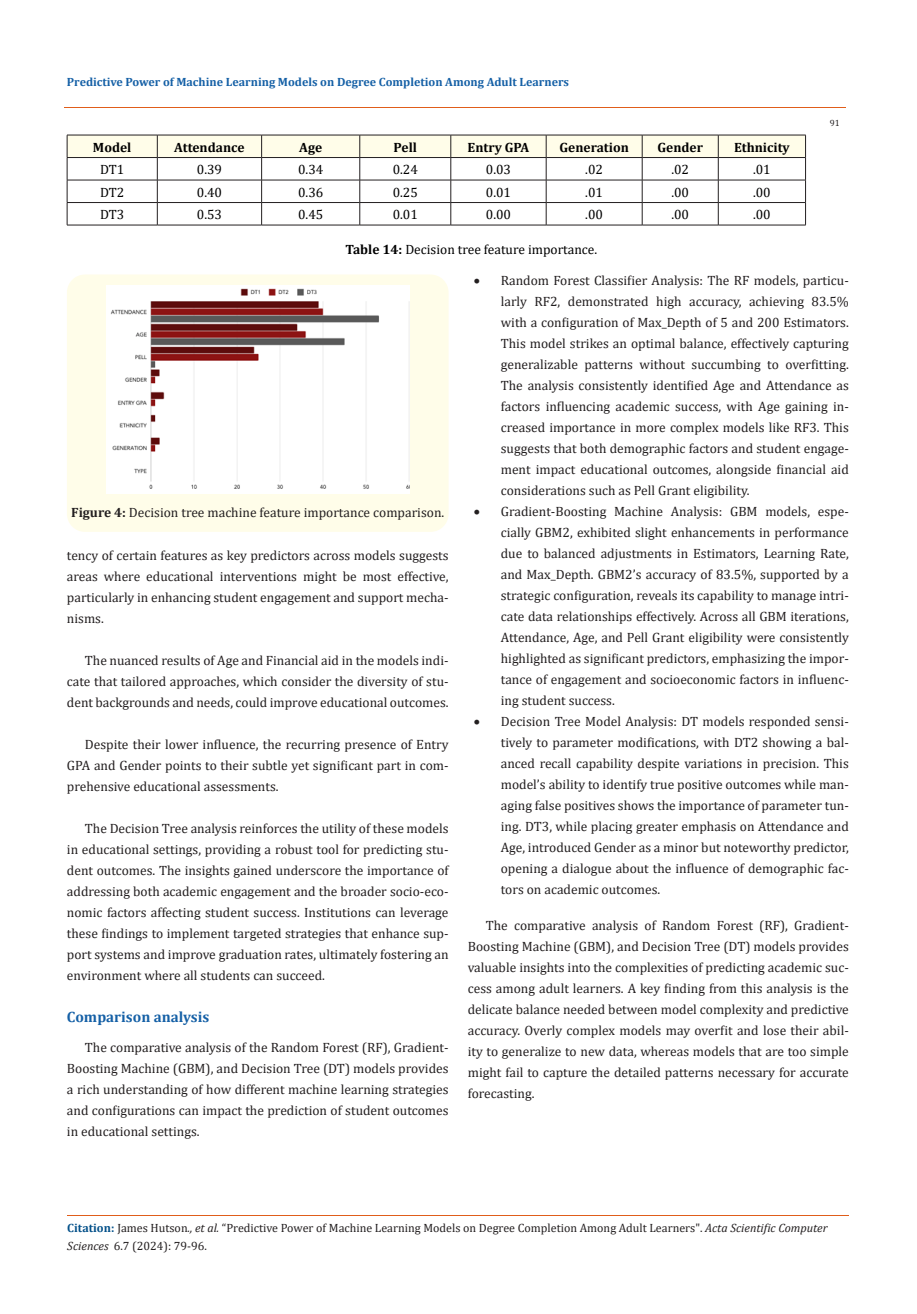
<style>
.page{position:relative;width:917px;height:1314px;background:#fff}
.page>*{position:absolute;margin:0;border:0;box-sizing:border-box;transform-origin:0 0}
.t1{font:700 15px "Cambria";color:#1560a6}
.t2{font:13.5px/21px "Cambria";color:#231f20;text-align:justify}
.t3{font:13.5px "Cambria";color:#000}
.t4{font:700 13.5px "Cambria";color:#000}
.t5{font:12px/18px "Cambria";color:#231f20}
.t6{font:700 12px "Cambria";color:#1560a6}
.t7{font:9px "Cambria";color:#231f20}
.s1{font-weight:700}
.s2{font-weight:700;color:#035089}
.s3{font-style:italic}
</style>
<div class="page">
<div style="left:67px;top:274px;width:381px;height:258px;background:#fffde9;border-radius:18px"></div>
<svg style="left:67px;top:135px;width:739px;height:90px"></svg>
<hr style="left:67px;top:225px;width:90px;height:1px;background:#231f20">
<hr style="left:157px;top:225px;width:104px;height:1px;background:#231f20">
<hr style="left:261px;top:225px;width:99px;height:1px;background:#231f20">
<hr style="left:360px;top:225px;width:91px;height:1px;background:#231f20">
<hr style="left:451px;top:225px;width:95px;height:1px;background:#231f20">
<hr style="left:546px;top:225px;width:96px;height:1px;background:#231f20">
<hr style="left:642px;top:225px;width:76px;height:1px;background:#231f20">
<hr style="left:718px;top:225px;width:87px;height:1px;background:#231f20">
<img style="left:106px;top:285px;width:303px;height:208px">
<hr style="left:64px;top:108px;width:781px;height:1px;background:#e05d1a">
<hr style="left:67px;top:1215px;width:781px;height:1px;background:#e05d1a">
<p class="t6" style="left:67px;top:73px;width:503px">Predictive Power of Machine Learning Models on Degree Completion Among Adult Learners</p>
<p class="t4" style="left:93px;top:137px;width:40px">Model</p>
<p class="t4" style="left:174px;top:137px;width:72px">Attendance</p>
<p class="t4" style="left:299px;top:137px;width:24px">Age</p>
<p class="t4" style="left:393px;top:137px;width:25px">Pell</p>
<p class="t4" style="left:467px;top:137px;width:63px">Entry GPA</p>
<p class="t4" style="left:559px;top:137px;width:71px">Generation</p>
<p class="t4" style="left:657px;top:137px;width:47px">Gender</p>
<p class="t4" style="left:734px;top:137px;width:57px">Ethnicity</p>
<p class="t3" style="left:100px;top:161px;width:26px">DT1</p>
<p class="t3" style="left:197px;top:161px;width:27px">0.39</p>
<p class="t3" style="left:298px;top:161px;width:27px">0.34</p>
<p class="t3" style="left:392px;top:161px;width:27px">0.24</p>
<p class="t3" style="left:486px;top:161px;width:27px">0.03</p>
<p class="t3" style="left:585px;top:161px;width:19px">.02</p>
<p class="t3" style="left:671px;top:161px;width:19px">.02</p>
<p class="t3" style="left:753px;top:161px;width:19px">.01</p>
<p class="t3" style="left:100px;top:184px;width:26px">DT2</p>
<p class="t3" style="left:197px;top:184px;width:27px">0.40</p>
<p class="t3" style="left:298px;top:184px;width:27px">0.36</p>
<p class="t3" style="left:392px;top:184px;width:27px">0.25</p>
<p class="t3" style="left:486px;top:184px;width:27px">0.01</p>
<p class="t3" style="left:585px;top:184px;width:19px">.01</p>
<p class="t3" style="left:671px;top:184px;width:19px">.00</p>
<p class="t3" style="left:753px;top:184px;width:19px">.00</p>
<p class="t3" style="left:100px;top:206px;width:26px">DT3</p>
<p class="t3" style="left:197px;top:206px;width:27px">0.53</p>
<p class="t3" style="left:298px;top:206px;width:27px">0.45</p>
<p class="t3" style="left:392px;top:206px;width:27px">0.01</p>
<p class="t3" style="left:486px;top:206px;width:27px">0.00</p>
<p class="t3" style="left:585px;top:206px;width:19px">.00</p>
<p class="t3" style="left:671px;top:206px;width:19px">.00</p>
<p class="t3" style="left:753px;top:206px;width:19px">.00</p>
<p class="t3" style="left:345px;top:242px;width:253px"><span class="s1">Table 14:</span> Decision tree feature importance.</p>
<p class="t7" style="left:829px;top:118px;width:11px">91</p>
<p class="t2" style="left:71px;top:502px;width:374px"><span class="s1">Figure 4:</span> Decision tree machine feature importance comparison.</p>
<p class="t2" style="left:67px;top:545px;width:383px">tency of certain features as key predictors across models suggests areas where educational interventions might be most effective, particularly in enhancing student engagement and support mecha&shy;nisms.</p>
<p class="t2" style="left:67px;top:650px;width:383px;text-indent:18px">The nuanced results of Age and Financial aid in the models indi&shy;cate that tailored approaches, which consider the diversity of stu&shy;dent backgrounds and needs, could improve educational outcomes.</p>
<p class="t2" style="left:67px;top:734px;width:383px;text-indent:18px">Despite their lower influence, the recurring presence of Entry GPA and Gender points to their subtle yet significant part in com&shy;prehensive educational assessments.</p>
<p class="t2" style="left:67px;top:818px;width:383px;text-indent:18px">The Decision Tree analysis reinforces the utility of these models in educational settings, providing a robust tool for predicting stu&shy;dent outcomes. The insights gained underscore the importance of addressing both academic engagement and the broader socio-eco&shy;nomic factors affecting student success. Institutions can leverage these findings to implement targeted strategies that enhance sup&shy;port systems and improve graduation rates, ultimately fostering an environment where all students can succeed.</p>
<p class="t1" style="left:67px;top:1007px;width:144px">Comparison analysis</p>
<p class="t2" style="left:67px;top:1037px;width:383px;text-indent:18px">The comparative analysis of the Random Forest (RF), Gradient-Boosting Machine (GBM), and Decision Tree (DT) models provides a rich understanding of how different machine learning strategies and configurations can impact the prediction of student outcomes in educational settings.</p>
<p class="t2" style="left:501px;top:270px;width:349px;text-indent:-27px">• Random Forest Classifier Analysis: The RF models, particu&shy;larly RF2, demonstrated high accuracy, achieving 83.5% with a configuration of Max_Depth of 5 and 200 Estimators.<br>This model strikes an optimal balance, effectively capturing generalizable patterns without succumbing to overfitting.<br>The analysis consistently identified Age and Attendance as factors influencing academic success, with Age gaining in&shy;creased importance in more complex models like RF3. This suggests that both demographic factors and student engage&shy;ment impact educational outcomes, alongside financial aid considerations such as Pell Grant eligibility.</p>
<p class="t2" style="left:501px;top:501px;width:349px;text-indent:-27px">• Gradient-Boosting Machine Analysis: GBM models, espe&shy;cially GBM2, exhibited slight enhancements in performance due to balanced adjustments in Estimators, Learning Rate, and Max_Depth. GBM2’s accuracy of 83.5%, supported by a strategic configuration, reveals its capability to manage intri&shy;cate data relationships effectively. Across all GBM iterations, Attendance, Age, and Pell Grant eligibility were consistently highlighted as significant predictors, emphasizing the impor&shy;tance of engagement and socioeconomic factors in influenc&shy;ing student success.</p>
<p class="t2" style="left:501px;top:711px;width:349px;text-indent:-27px">• Decision Tree Model Analysis: DT models responded sensi&shy;tively to parameter modifications, with DT2 showing a bal&shy;anced recall capability despite variations in precision. This model’s ability to identify true positive outcomes while man&shy;aging false positives shows the importance of parameter tun&shy;ing. DT3, while placing greater emphasis on Attendance and Age, introduced Gender as a minor but noteworthy predictor, opening a dialogue about the influence of demographic fac&shy;tors on academic outcomes.</p>
<p class="t2" style="left:468px;top:915px;width:382px;text-indent:18px">The comparative analysis of Random Forest (RF), Gradient-Boosting Machine (GBM), and Decision Tree (DT) models provides valuable insights into the complexities of predicting academic suc&shy;cess among adult learners. A key finding from this analysis is the delicate balance needed between model complexity and predictive accuracy. Overly complex models may overfit and lose their abil&shy;ity to generalize to new data, whereas models that are too simple might fail to capture the detailed patterns necessary for accurate forecasting.</p>
<p class="t5" style="left:67px;top:1218px;width:761px"><span class="s2">Citation:</span> James Hutson<span class="s3">., et al.</span> “Predictive Power of Machine Learning Models on Degree Completion Among Adult Learners". <span class="s3">Acta Scientific Computer<br>Sciences</span> 6.7 (2024): 79-96.</p>
</div>
